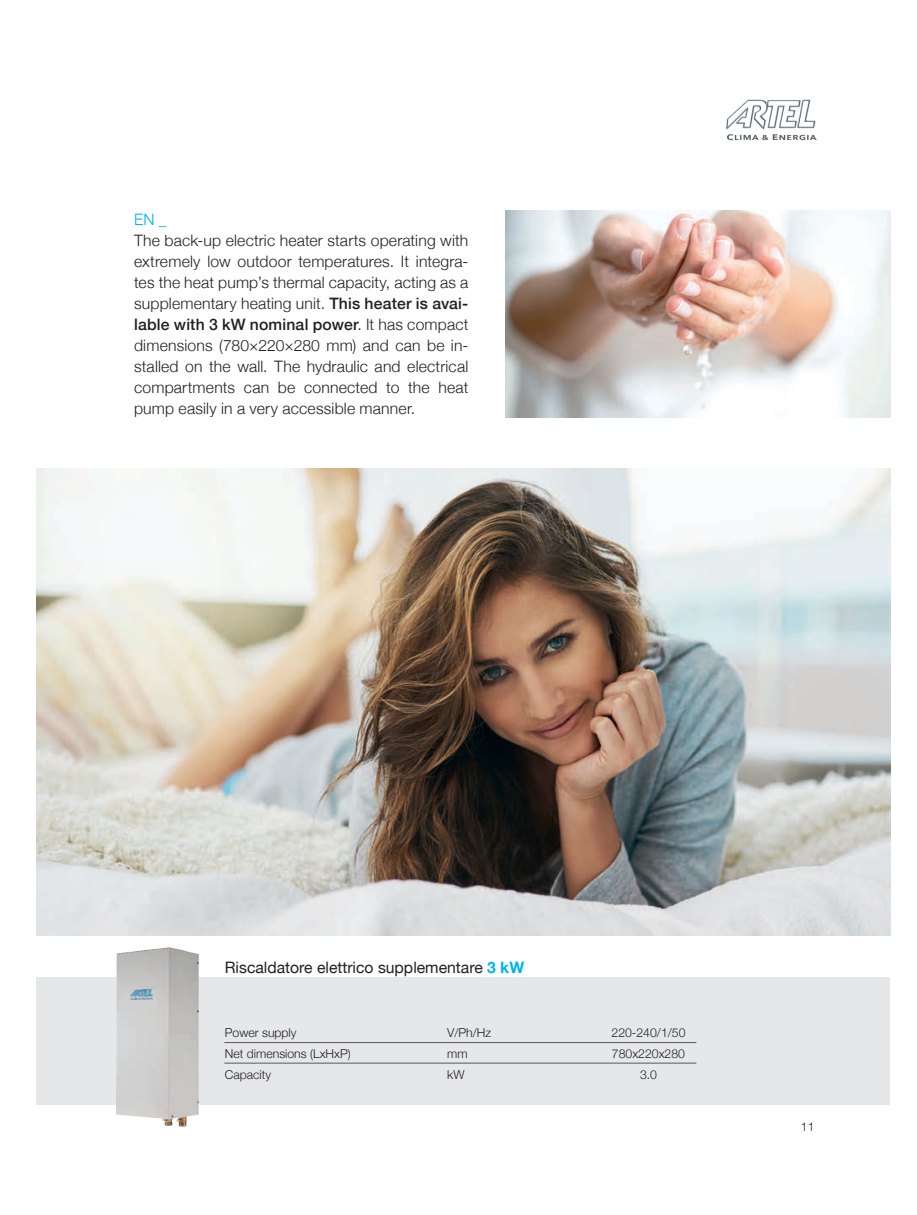
<style>
.page{position:relative;width:917px;height:1215px;background:#fff}
.page>*{position:absolute;margin:0;border:0;box-sizing:border-box;transform-origin:0 0}
.t1{font:300 15.75px/21px "Helvetica Neue";letter-spacing:.01em;color:#231f20;text-align:justify}
.t2{font:15.75px "Helvetica Neue";color:#231f20}
.t3{font:300 15.75px "Helvetica Neue";color:#00b3ef}
.t4{font:300 12.25px "Helvetica Neue";color:#231f20}
.s1{font-weight:500}
.s2{font-weight:700;color:#00b3ef}
</style>
<div class="page">
<img style="left:726px;top:99px;width:91px;height:41px">
<img style="left:37px;top:468px;width:853px;height:467px">
<div style="left:37px;top:977px;width:853px;height:127px;background:#e6e7e9"></div>
<img style="left:105px;top:947px;width:104px;height:180px">
<hr style="left:224px;top:1042px;width:472px;height:1px;background:#57585a">
<hr style="left:224px;top:1062px;width:472px;height:1px;background:#57585a">
<img style="left:506px;top:210px;width:384px;height:207px">
<p class="t3" style="left:134px;top:207px;width:34px">EN _</p>
<p class="t1" style="left:134px;top:229px;width:336px">The back-up electric heater starts operating with extremely low outdoor temperatures. It integra&shy;tes the heat pump’s thermal capacity, acting as a supplementary heating unit. <span class="s1">This heater is avai&shy;lable with 3 kW nominal power</span>. It has compact dimensions (780×220×280 mm) and can be in&shy;stalled on the wall. The hydraulic and electrical compartments can be connected to the heat pump easily in a very accessible manner.</p>
<p class="t2" style="left:225px;top:956px;width:301px">Riscaldatore elettrico supplementare <span class="s2">3 kW</span></p>
<p class="t4" style="left:225px;top:1022px;width:73px">Power supply</p>
<p class="t4" style="left:225px;top:1043px;width:127px">Net dimensions (LxHxP)</p>
<p class="t4" style="left:225px;top:1064px;width:48px">Capacity</p>
<p class="t4" style="left:447px;top:1022px;width:46px">V/Ph/Hz</p>
<p class="t4" style="left:447px;top:1043px;width:22px">mm</p>
<p class="t4" style="left:447px;top:1064px;width:19px">kW</p>
<p class="t4" style="left:611px;top:1022px;width:75px">220-240/1/50</p>
<p class="t4" style="left:612px;top:1043px;width:75px">780x220x280</p>
<p class="t4" style="left:640px;top:1064px;width:19px">3.0</p>
<p class="t4" style="left:801px;top:1116px;width:15px">11</p>
</div>
